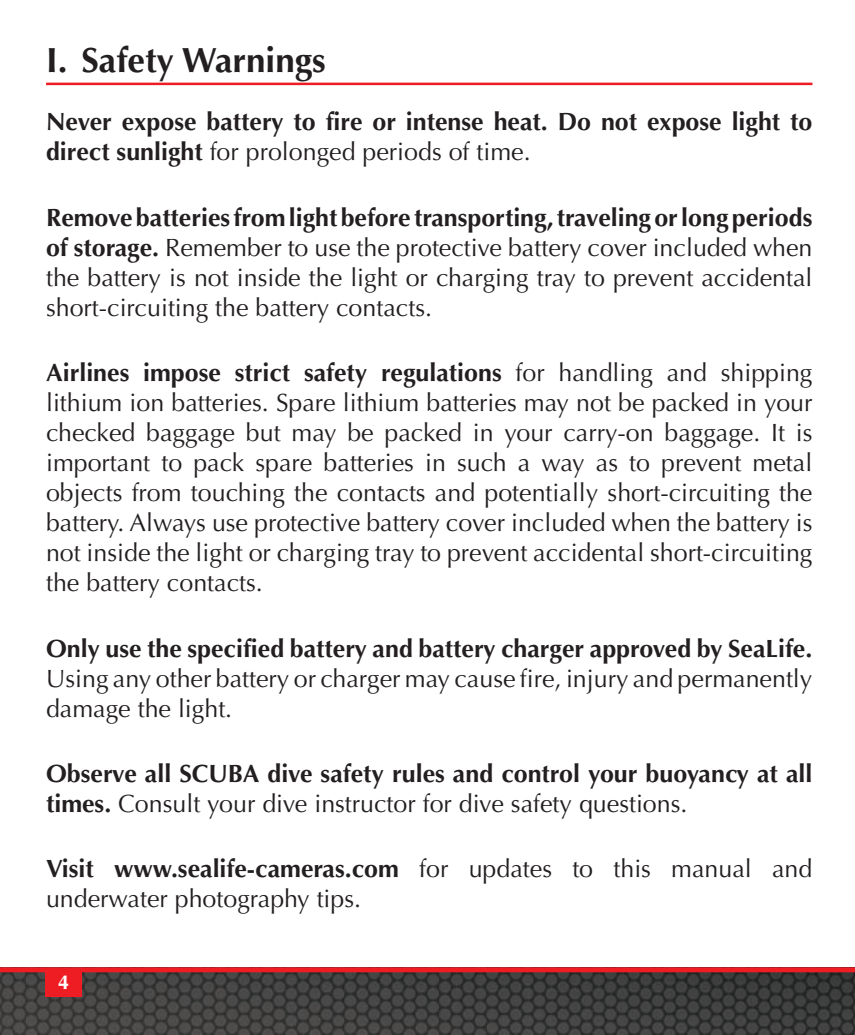
<style>
.page{position:relative;width:855px;height:1035px;background:#fff}
.page>*{position:absolute;margin:0;border:0;box-sizing:border-box;transform-origin:0 0}
.t1{font:700 35px "Optima";color:#231f20}
.t2{font:25px/30px "Optima";color:#231f20;text-align:justify}
.t3{font:700 25px/30px "Optima";color:#231f20}
.t4{font:700 20px "Optima";color:#fff}
.s1{font-weight:400}
.s2{font-weight:700}
</style>
<div class="page">
<img style="left:0;top:972px;width:855px;height:63px">
<div style="left:0;top:967px;width:855px;height:5px;background:#ee1d23"></div>
<div style="left:45px;top:969px;width:37px;height:28px;background:#ee1d23"></div>
<hr style="left:46px;top:83px;width:766px;height:2px;background:#ee1d23">
<h1 class="t1" style="left:46px;top:40px;width:281px">I. Safety Warnings</h1>
<p class="t3" style="left:46px;top:107px;width:768px">Never expose battery to fire or intense heat. Do not expose light to direct sunlight <span class="s1">for prolonged periods of time.</span></p>
<p class="t2" style="left:46px;top:203px;width:768px"><span class="s2">Remove batteries from light before transporting, traveling or long periods of storage.</span> Remember to use the protective battery cover included when the battery is not inside the light or charging tray to prevent accidental short-circuiting the battery contacts.</p>
<p class="t2" style="left:46px;top:358px;width:768px"><span class="s2">Airlines impose strict safety regulations</span> for handling and shipping lithium ion batteries. Spare lithium batteries may not be packed in your checked baggage but may be packed in your carry-on baggage. It is important to pack spare batteries in such a way as to prevent metal objects from touching the contacts and potentially short-circuiting the battery. Always use protective battery cover included when the battery is not inside the light or charging tray to prevent accidental short-circuiting the battery contacts.</p>
<p class="t3" style="left:46px;top:634px;width:768px">Only use the specified battery and battery charger approved by SeaLife.</p>
<p class="t2" style="left:46px;top:664px;width:768px">Using any other battery or charger may cause fire, injury and permanently damage the light.</p>
<p class="t3" style="left:46px;top:759px;width:768px">Observe all SCUBA dive safety rules and control your buoyancy at all times. <span class="s1">Consult your dive instructor for dive safety questions.</span></p>
<p class="t2" style="left:46px;top:854px;width:768px"><span class="s2">Visit www.sealife-cameras.com</span> for updates to this manual and underwater photography tips.</p>
<p class="t4" style="left:58px;top:971px;width:13px">4</p>
</div>
